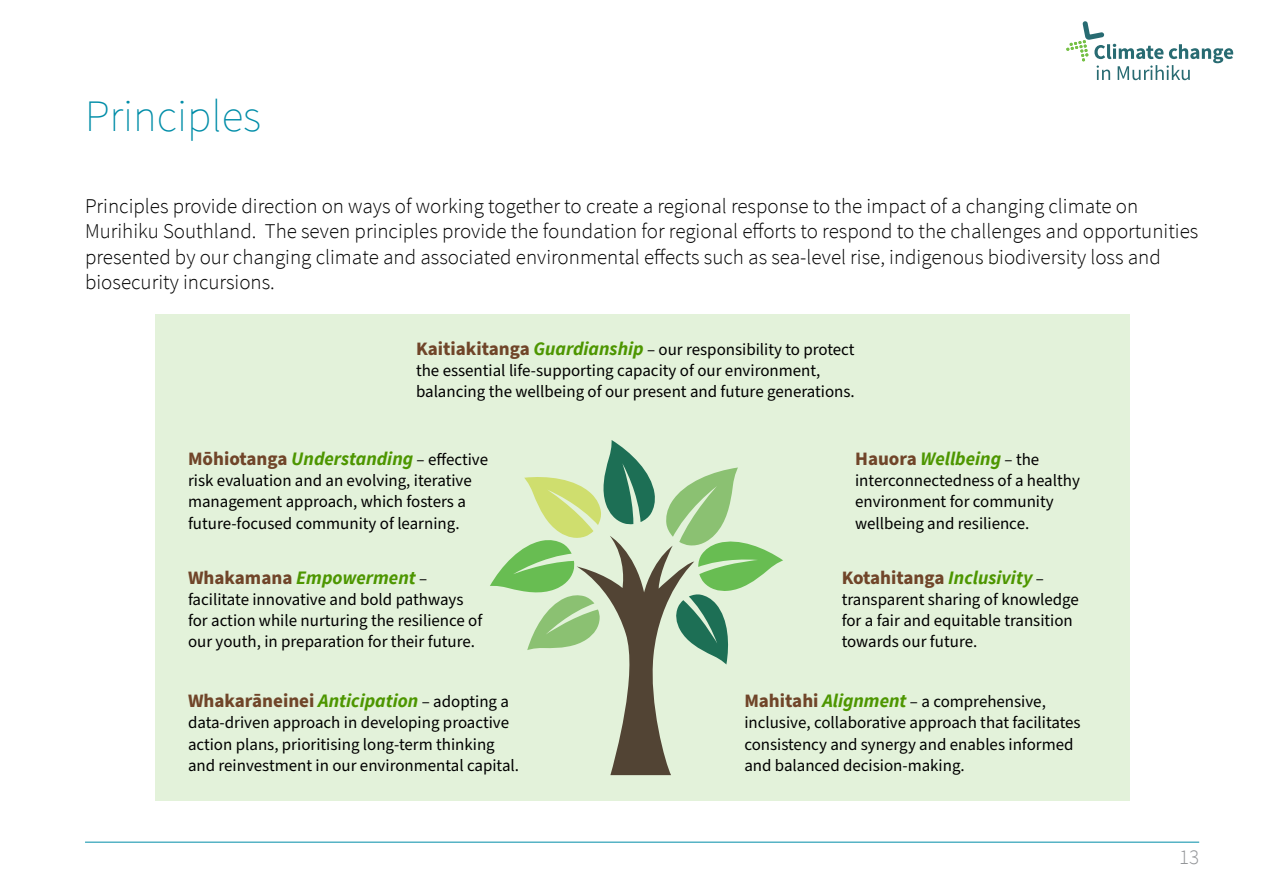
<style>
.page{position:relative;width:1263px;height:893px;background:#fff}
.page>*{position:absolute;margin:0;border:0;box-sizing:border-box;transform-origin:0 0}
.t1{font:200 45px "Source Sans Pro";color:#008da8}
.t2{font:300 21px/25.5px "Source Sans Pro";color:#000}
.t3{font:300 21px "Source Sans Pro";color:#939598}
.t4{font:italic 700 19.05px "Source Sans Pro";color:#4d9600}
.t5{font:700 19.05px "Source Sans Pro";color:#704529}
.t6{font:16.95px/21.1px "Source Sans Pro";color:#000}
.s1{font-weight:700;font-size:19.05px;color:#704529}
.s2{font-weight:700;font-style:italic;font-size:19.05px;color:#4d9600}
.s3{font-style:normal;color:#704529}
.s4{font-weight:400;font-style:normal;font-size:16.95px;color:#000}
.s5{font-style:italic;color:#4d9600}
.s6{font-weight:400;font-size:16.95px;color:#000}
</style>
<div class="page">
<svg style="left:1066px;top:21px;width:167px;height:59px"></svg>
<hr style="left:85px;top:842px;width:1114px;height:1px;background:#008da8">
<div style="left:155px;top:314px;width:974px;height:486px;background:#e3f2da"></div>
<svg style="left:490px;top:440px;width:293px;height:335px"></svg>
<h1 class="t1" style="left:85px;top:89px;width:178px">Principles</h1>
<p class="t2" style="left:85px;top:193px;width:1115px">Principles provide direction on ways of working together to create a regional response to the impact of a changing climate on Murihiku Southland. The seven principles provide the foundation for regional efforts to respond to the challenges and opportunities presented by our changing climate and associated environmental effects such as sea-level rise, indigenous biodiversity loss and biosecurity incursions.</p>
<p class="t6" style="left:416px;top:339px;width:440px"><span class="s1">Kaitiakitanga</span> <span class="s2">Guardianship</span> – our responsibility to protect the essential life-supporting capacity of our environment, balancing the wellbeing of our present and future generations.</p>
<p class="t4" style="left:188px;top:447px;width:302px"><span class="s3">Mōhiotanga</span> Understanding <span class="s4">– effective</span></p>
<p class="t6" style="left:188px;top:471px;width:285px">risk evaluation and an evolving, iterative management approach, which fosters a future-focused community of learning.</p>
<p class="t4" style="left:188px;top:565px;width:241px"><span class="s3">Whakamana</span> Empowerment <span class="s4">–</span></p>
<p class="t6" style="left:188px;top:589px;width:296px">facilitate innovative and bold pathways for action while nurturing the resilience of our youth, in preparation for their future.</p>
<p class="t5" style="left:188px;top:688px;width:322px">Whakarāneinei <span class="s5">Anticipation</span> <span class="s6">– adopting a</span></p>
<p class="t6" style="left:188px;top:713px;width:333px">data-driven approach in developing proactive action plans, prioritising long-term thinking and reinvestment in our environmental capital.</p>
<p class="t4" style="left:855px;top:447px;width:186px"><span class="s3">Hauora</span> Wellbeing <span class="s4">– the</span></p>
<p class="t6" style="left:855px;top:471px;width:226px">interconnectedness of a healthy environment for community wellbeing and resilience.</p>
<p class="t5" style="left:842px;top:564px;width:204px">Kotahitanga <span class="s5">Inclusivity</span> <span class="s6">–</span></p>
<p class="t6" style="left:842px;top:589px;width:239px">transparent sharing of knowledge for a fair and equitable transition towards our future.</p>
<p class="t6" style="left:744px;top:692px;width:338px"><span class="s1">Mahitahi</span> <span class="s2">Alignment</span> – a comprehensive, inclusive, collaborative approach that facilitates consistency and synergy and enables informed and balanced decision-making.</p>
<p class="t3" style="left:1179px;top:844px;width:22px">13</p>
</div>
